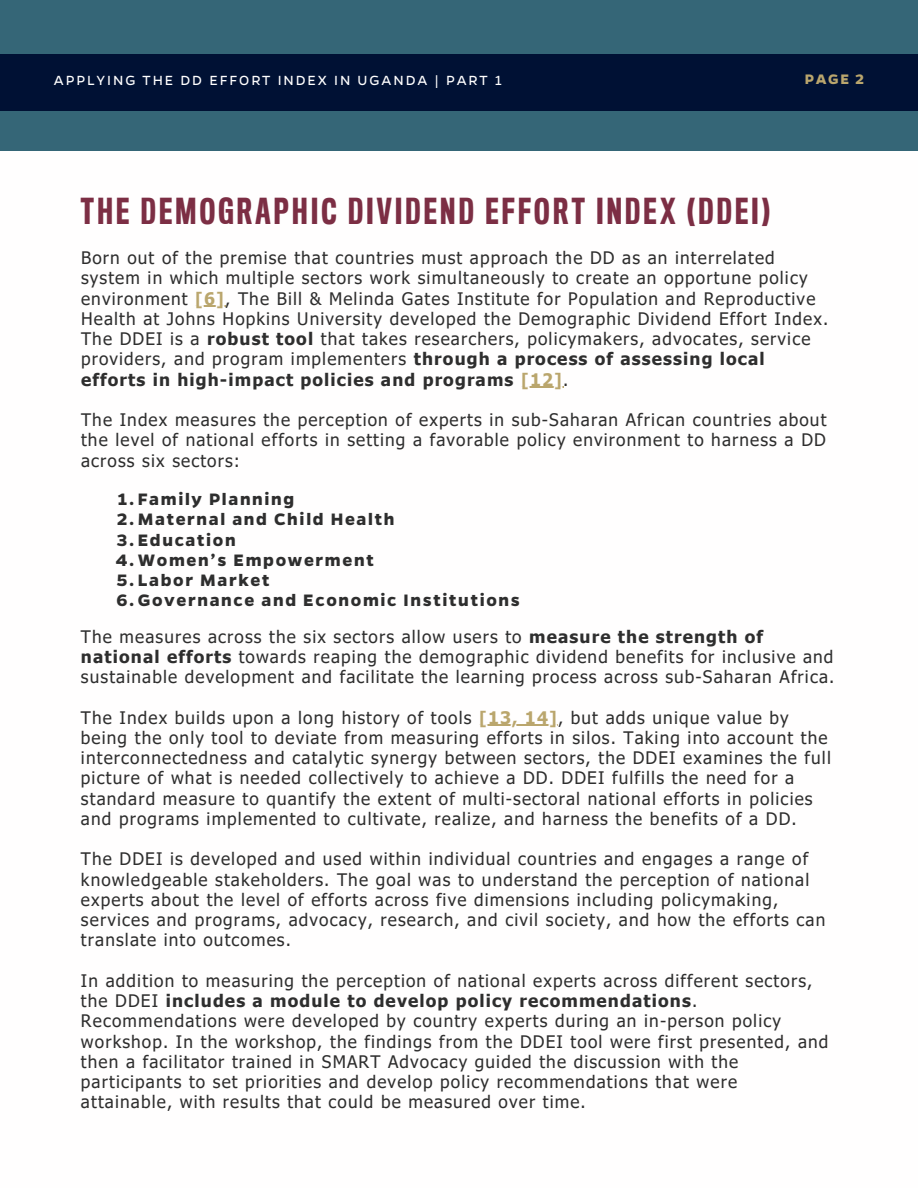
<style>
.page{position:relative;width:918px;height:1188px;background:#fff}
.page>*{position:absolute;margin:0;border:0;box-sizing:border-box;transform-origin:0 0}
.t1{font:500 33px "Titling Gothic FB Comp";letter-spacing:.1em;color:#7c2e44}
.t2{font:700 18.75px "Gentona";letter-spacing:.09em;color:#2e2e2e}
.t3{font:17.25px/20.2px "Tahoma";letter-spacing:.065em;color:#2e2e2e}
.t4{font:700 15.6px "Gentona";color:#baa66d}
.t5{font:15px "Gentona";letter-spacing:.13em;color:#fff}
.s1{font-weight:700;color:#baa66d}
.s2{font-weight:700}
</style>
<div class="page">
<div style="left:0;top:0;width:918px;height:151px;background:#356677"></div>
<div style="left:0;top:54px;width:918px;height:56px;background:#001134"></div>
<hr style="left:195px;top:306px;width:30px;height:1px;background:#baa66d">
<hr style="left:521px;top:387px;width:42px;height:1px;background:#baa66d">
<hr style="left:479px;top:725px;width:79px;height:1px;background:#baa66d">
<p class="t5" style="left:54px;top:70px;width:450px">APPLYING THE DD EFFORT INDEX IN UGANDA | PART 1</p>
<p class="t4" style="left:805px;top:69px;width:61px">PAGE 2</p>
<p class="t1" style="left:81px;top:197px;width:691px">THE DEMOGRAPHIC DIVIDEND EFFORT INDEX (DDEI)</p>
<p class="t3" style="left:81px;top:247px;width:749px">Born out of the premise that countries must approach the DD as an interrelated system in which multiple sectors work simultaneously to create an opportune policy environment <span class="s1">[6]</span>, The Bill &amp; Melinda Gates Institute for Population and Reproductive Health at Johns Hopkins University developed the Demographic Dividend Effort Index.<br>The DDEI is a <span class="s2">robust tool</span> that takes researchers, policymakers, advocates, service providers, and program implementers <span class="s2">through a process of assessing local efforts in high-impact policies and programs</span> <span class="s1">[12]</span>.</p>
<p class="t3" style="left:81px;top:409px;width:747px;text-align:justify">The Index measures the perception of experts in sub-Saharan African countries about the level of national efforts in setting a favorable policy environment to harness a DD across six sectors:</p>
<p class="t2" style="left:118px;top:487px;width:178px">1.Family Planning</p>
<p class="t2" style="left:117px;top:507px;width:279px">2.Maternal and Child Health</p>
<p class="t2" style="left:117px;top:527px;width:120px">3.Education</p>
<p class="t2" style="left:116px;top:548px;width:260px">4.Women’s Empowerment</p>
<p class="t2" style="left:117px;top:568px;width:154px">5.Labor Market</p>
<p class="t2" style="left:116px;top:588px;width:405px">6.Governance and Economic Institutions</p>
<p class="t3" style="left:81px;top:626px;width:755px">The measures across the six sectors allow users to <span class="s2">measure the strength of national efforts</span> towards reaping the demographic dividend benefits for inclusive and sustainable development and facilitate the learning process across sub-Saharan Africa.</p>
<p class="t3" style="left:81px;top:707px;width:751px">The Index builds upon a long history of tools <span class="s1">[13, 14]</span>, but adds unique value by being the only tool to deviate from measuring efforts in silos. Taking into account the interconnectedness and catalytic synergy between sectors, the DDEI examines the full picture of what is needed collectively to achieve a DD. DDEI fulfills the need for a standard measure to quantify the extent of multi-sectoral national efforts in policies and programs implemented to cultivate, realize, and harness the benefits of a DD.</p>
<p class="t3" style="left:81px;top:848px;width:746px">The DDEI is developed and used within individual countries and engages a range of knowledgeable stakeholders. The goal was to understand the perception of national experts about the level of efforts across five dimensions including policymaking, services and programs, advocacy, research, and civil society, and how the efforts can translate into outcomes.</p>
<p class="t3" style="left:81px;top:970px;width:749px">In addition to measuring the perception of national experts across different sectors, the DDEI <span class="s2">includes a module to develop policy recommendations</span>.<br>Recommendations were developed by country experts during an in-person policy workshop. In the workshop, the findings from the DDEI tool were first presented, and then a facilitator trained in SMART Advocacy guided the discussion with the participants to set priorities and develop policy recommendations that were attainable, with results that could be measured over time.</p>
</div>
